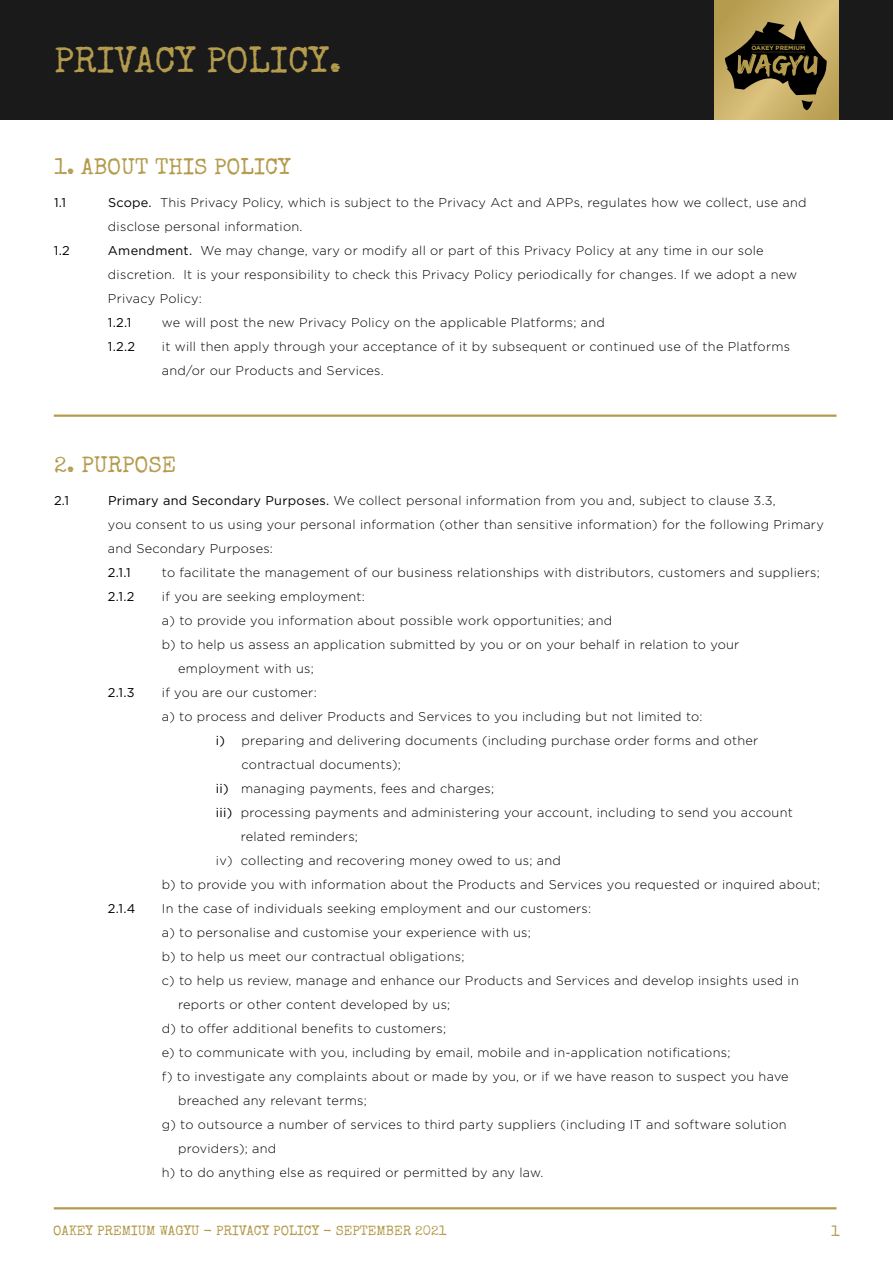
<style>
.page{position:relative;width:893px;height:1263px;background:#fff}
.page>*{position:absolute;margin:0;border:0;box-sizing:border-box;transform-origin:0 0}
.t1{font:36px "Special Elite";color:#b49b4d}
.t2{font:22.5px "Special Elite";color:#b49b4d}
.t3{font:15px "Special Elite";color:#b49b4d}
.t4{font:13.5px "Special Elite";color:#b49b4d}
.t5{font:300 12.75px/24px "Gotham";letter-spacing:.02em;color:#000}
.t6{font:12.75px "Gotham";color:#000}
.t7{font:700 6px "Gotham";color:#b49b4d}
.s1{font-weight:400}
</style>
<div class="page">
<div style="left:0;top:0;width:893px;height:119px;background:#1a1a1a"></div>
<svg style="left:715px;top:0;width:124px;height:119px;background:#c5ac63"></svg>
<svg style="left:724px;top:21px;width:104px;height:89px;background:#74653b"></svg>
<hr style="left:54px;top:414px;width:782px;height:3px;background:#b49b4d">
<hr style="left:54px;top:1207px;width:782px;height:2px;background:#b49b4d">
<h1 class="t1" style="left:54px;top:38px;width:289px">PRIVACY POLICY.</h1>
<p class="t7" style="left:751px;top:44px;width:55px">OAKEY PREMIUM</p>
<h2 class="t2" style="left:54px;top:153px;width:238px">1. ABOUT THIS POLICY</h2>
<p class="t6" style="left:54px;top:195px;width:14px">1.1</p>
<p class="t5" style="left:108px;top:190px;width:700px"><span class="s1">Scope.</span> This Privacy Policy, which is subject to the Privacy Act and APPs, regulates how we collect, use and disclose personal information.</p>
<p class="t6" style="left:54px;top:243px;width:17px">1.2</p>
<p class="t5" style="left:108px;top:238px;width:691px"><span class="s1">Amendment.</span> We may change, vary or modify all or part of this Privacy Policy at any time in our sole discretion. It is your responsibility to check this Privacy Policy periodically for changes. If we adopt a new<br>Privacy Policy:</p>
<p class="t6" style="left:108px;top:315px;width:25px">1.2.1</p>
<p class="t5" style="left:162px;top:310px;width:444px">we will post the new Privacy Policy on the applicable Platforms; and</p>
<p class="t6" style="left:108px;top:339px;width:29px">1.2.2</p>
<p class="t5" style="left:162px;top:334px;width:630px">it will then apply through your acceptance of it by subsequent or continued use of the Platforms and/or our Products and Services.</p>
<h2 class="t2" style="left:54px;top:450px;width:124px">2. PURPOSE</h2>
<p class="t6" style="left:54px;top:492px;width:17px">2.1</p>
<p class="t5" style="left:108px;top:488px;width:717px"><span class="s1">Primary and Secondary Purposes.</span> We collect personal information from you and, subject to clause 3.3,<br>you consent to us using your personal information (other than sensitive information) for the following Primary and Secondary Purposes:</p>
<p class="t6" style="left:108px;top:564px;width:24px">2.1.1</p>
<p class="t5" style="left:162px;top:560px;width:659px">to facilitate the management of our business relationships with distributors, customers and suppliers;</p>
<p class="t6" style="left:108px;top:588px;width:28px">2.1.2</p>
<p class="t5" style="left:162px;top:584px;width:204px">if you are seeking employment:</p>
<p class="t5" style="left:162px;top:608px;width:452px">a) to provide you information about possible work opportunities; and</p>
<p class="t5" style="left:162px;top:632px;width:579px">b) to help us assess an application submitted by you or on your behalf in relation to your</p>
<p class="t5" style="left:178px;top:656px;width:137px">employment with us;</p>
<p class="t6" style="left:108px;top:684px;width:28px">2.1.3</p>
<p class="t5" style="left:162px;top:680px;width:156px">if you are our customer:</p>
<p class="t5" style="left:162px;top:704px;width:542px">a) to process and deliver Products and Services to you including but not limited to:</p>
<p class="t5" style="left:216px;top:728px;width:544px"><span class="s1">i)</span> preparing and delivering documents (including purchase order forms and other</p>
<p class="t5" style="left:242px;top:752px;width:161px">contractual documents);</p>
<p class="t5" style="left:216px;top:776px;width:280px"><span class="s1">ii)</span> managing payments, fees and charges;</p>
<p class="t5" style="left:216px;top:800px;width:578px"><span class="s1">iii)</span> processing payments and administering your account, including to send you account</p>
<p class="t5" style="left:241px;top:824px;width:119px">related reminders;</p>
<p class="t5" style="left:216px;top:848px;width:346px">iv) collecting and recovering money owed to us; and</p>
<p class="t5" style="left:162px;top:872px;width:660px">b) to provide you with information about the Products and Services you requested or inquired about;</p>
<p class="t6" style="left:108px;top:900px;width:29px">2.1.4</p>
<p class="t5" style="left:162px;top:896px;width:431px">In the case of individuals seeking employment and our customers:</p>
<p class="t5" style="left:162px;top:920px;width:370px">a) to personalise and customise your experience with us;</p>
<p class="t5" style="left:162px;top:944px;width:304px">b) to help us meet our contractual obligations;</p>
<p class="t5" style="left:162px;top:968px;width:638px">c) to help us review, manage and enhance our Products and Services and develop insights used in</p>
<p class="t5" style="left:178px;top:992px;width:274px">reports or other content developed by us;</p>
<p class="t5" style="left:162px;top:1016px;width:286px">d) to offer additional benefits to customers;</p>
<p class="t5" style="left:162px;top:1040px;width:570px">e) to communicate with you, including by email, mobile and in-application notifications;</p>
<p class="t5" style="left:162px;top:1064px;width:628px">f) to investigate any complaints about or made by you, or if we have reason to suspect you have</p>
<p class="t5" style="left:178px;top:1088px;width:190px">breached any relevant terms;</p>
<p class="t5" style="left:162px;top:1112px;width:626px">g) to outsource a number of services to third party suppliers (including IT and software solution</p>
<p class="t5" style="left:178px;top:1136px;width:100px">providers); and</p>
<p class="t5" style="left:162px;top:1160px;width:383px">h) to do anything else as required or permitted by any law.</p>
<p class="t4" style="left:53px;top:1222px;width:395px">OAKEY PREMIUM WAGYU - PRIVACY POLICY - SEPTEMBER 2021</p>
<p class="t3" style="left:831px;top:1221px;width:10px">1</p>
</div>
